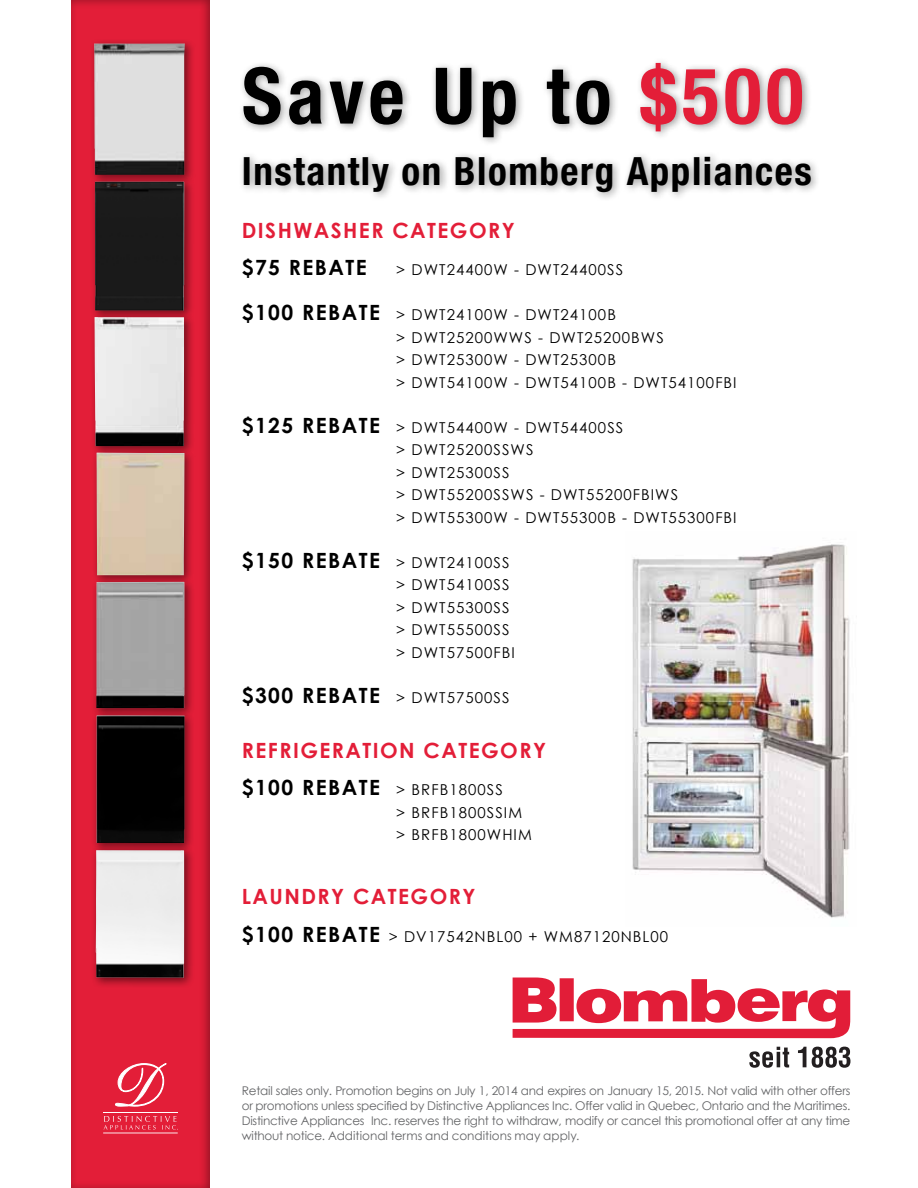
<style>
.page{position:relative;width:918px;height:1188px;background:#fff}
.page>*{position:absolute;margin:0;border:0;box-sizing:border-box;transform-origin:0 0}
.t1{font:700 condensed 78px "Helvetica Neue LT Std";letter-spacing:.06em;color:#000}
.t2{font:700 condensed 39px "Helvetica Neue LT Std";letter-spacing:.04em;color:#000}
.t3{font:700 21px "Century Gothic";letter-spacing:.07em;color:#e31e38}
.t4{font:700 21px "Century Gothic";letter-spacing:.07em;color:#000}
.t5{font:15px/22.5px "Century Gothic";letter-spacing:.07em;color:#000}
.t6{font:12px/15px "Century Gothic";color:#636466;text-align:justify}
.s1{color:#e31e38}
.s2{font-weight:700;font-size:21px}
</style>
<div class="page">
<div style="left:71px;top:0;width:145px;height:1188px;background:#000;opacity:.4"></div>
<div style="left:238px;top:58px;width:583px;height:145px;background:#000;opacity:.4"></div>
<svg style="left:513px;top:978px;width:337px;height:60px"></svg>
<svg style="left:749px;top:1047px;width:40px;height:21px"></svg>
<svg style="left:798px;top:1047px;width:8px;height:20px"></svg>
<svg style="left:812px;top:1047px;width:38px;height:21px"></svg>
<svg style="left:115px;top:1063px;width:51px;height:43px"></svg>
<hr style="left:103px;top:1112px;width:75px;height:1px;background:#fff">
<svg style="left:103px;top:1116px;width:75px;height:18px"></svg>
<div style="left:89px;top:38px;width:106px;height:148px;background:#000;opacity:.5"></div>
<img style="left:94px;top:44px;width:91px;height:131px">
<div style="left:91px;top:576px;width:104px;height:143px;background:#000;opacity:.5"></div>
<img style="left:96px;top:586px;width:88px;height:122px">
<div style="left:91px;top:447px;width:104px;height:139px;background:#000;opacity:.5"></div>
<img style="left:96px;top:457px;width:88px;height:118px">
<div style="left:89px;top:176px;width:106px;height:146px;background:#000;opacity:.5"></div>
<div style="left:95px;top:182px;width:89px;height:129px;background:#1a1a1a"></div>
<div style="left:89px;top:312px;width:106px;height:145px;background:#000;opacity:.5"></div>
<img style="left:95px;top:317px;width:89px;height:129px">
<div style="left:90px;top:845px;width:105px;height:144px;background:#000;opacity:.5"></div>
<img style="left:96px;top:854px;width:88px;height:124px">
<div style="left:91px;top:710px;width:104px;height:144px;background:#000;opacity:.5"></div>
<img style="left:97px;top:715px;width:88px;height:128px">
<img style="left:632px;top:544px;width:218px;height:374px">
<h1 class="t1" style="left:242px;top:49px;width:563px">Save Up to <span class="s1">$500</span></h1>
<h2 class="t2" style="left:242px;top:148px;width:572px">Instantly on Blomberg Appliances</h2>
<h3 class="t3" style="left:242px;top:214px;width:274px">DISHWASHER CATEGORY</h3>
<h3 class="t4" style="left:242px;top:251px;width:126px">$75 REBATE</h3>
<p class="t5" style="left:396px;top:258px;width:229px">&gt; DWt24400W - DWt24400SS</p>
<p class="t5" style="left:396px;top:303px;width:342px;text-indent:-155px"><span class="s2">$100 REBATE</span> &gt; DWt24100W - DWT24100B<br>&gt; DWT25200WWS - DWT25200BWS<br>&gt; DWT25300W - DWT25300B<br>&gt; DWT54100W - DWT54100B - DWT54100FBI</p>
<p class="t5" style="left:396px;top:416px;width:220px;text-indent:-155px"><span class="s2">$125 REBATE</span> &gt; DWt54400W - DWt54400ss &gt; DWT25200SSws<br>&gt; DWT25300Ss<br>&gt; DWT55200ssws</p>
<p class="t5" style="left:396px;top:483px;width:342px;text-indent:143px">- DWT55200FBIWS<br>&gt; DWT55300w - DWT55300b - DWT55300FBI</p>
<p class="t5" style="left:396px;top:551px;width:120px;text-indent:-154px"><span class="s2">$150 REBATE</span> &gt; DWT24100ss<br>&gt; DWT54100SS &gt; DWT55300Ss &gt; DWT55500ss<br>&gt; DWT57500FBI</p>
<p class="t5" style="left:242px;top:686px;width:269px"><span class="s2">$300 REBATE</span> &gt; DWT57500SS</p>
<h3 class="t3" style="left:242px;top:734px;width:39px">REFRIG</h3>
<h3 class="t3" style="left:320px;top:734px;width:68px">ERATION</h3>
<h3 class="t3" style="left:424px;top:734px;width:124px">CATEGORY</h3>
<p class="t5" style="left:396px;top:778px;width:137px;text-indent:-155px"><span class="s2">$100 REBATE</span> &gt; BRFB1800SS<br>&gt; BRFB1800SSIM &gt; BRFB1800whIM</p>
<h3 class="t3" style="left:242px;top:881px;width:235px">LAUNDRY CATEGORY</h3>
<p class="t5" style="left:242px;top:925px;width:390px"><span class="s2">$100 REBATE</span> &gt; DV17542NBL00 + wm87120nbl</p>
<p class="t5" style="left:651px;top:925px;width:19px">00</p>
<p class="t6" style="left:242px;top:1083px;width:610px">Retail sales only. Promotion begins on July 1, 2014 and expires on January 15, 2015. Not valid with other offers or promotions unless specified by Distinctive Appliances Inc. Offer valid in Quebec, Ontario and the Maritimes.<br>Distinctive Appliances Inc. reserves the right to withdraw, modify or cancel this promotional offer at any time without notice. Additional terms and conditions may apply.</p>
</div>
